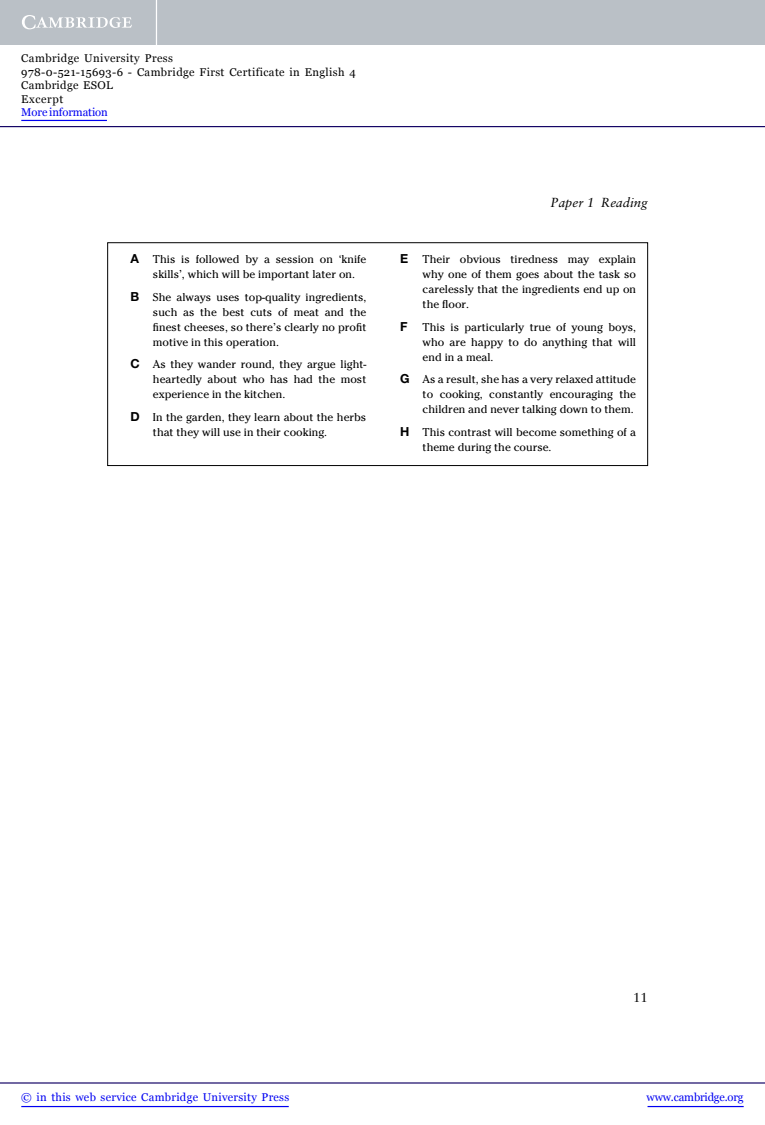
<style>
.page{position:relative;width:765px;height:1125px;background:#fff}
.page>*{position:absolute;margin:0;border:0;box-sizing:border-box;transform-origin:0 0}
.t1{font:italic 13.12px "Sabon";color:#000}
.t2{font:13.12px "Sabon";color:#000}
.t3{font:11.25px/15px "Cheltenham";color:#000;text-align:justify}
.t4{font:11.25px/13.5px "Georgia";letter-spacing:.035em;color:#000}
.t5{font:11.25px "Georgia";letter-spacing:.025em;color:#0000f1}
.t6{font:11.25px "Georgia";letter-spacing:-.015em;color:#0000f1}
.t7{font:11.25px "Georgia";letter-spacing:-.01em;color:#0000f1}
.s1{font-family:"Helvetica Neue LT Std";font-weight:700;font-size:12.5px}
</style>
<div class="page">
<div style="left:107px;top:242px;width:541px;height:224px;border:1px solid #000"></div>
<div style="left:0;top:0;width:765px;height:45px;background:#bac0c6"></div>
<svg style="left:22px;top:15px;width:110px;height:14px"></svg>
<hr style="left:156px;top:0;width:1px;height:45px;background:#fff">
<hr style="left:0;top:1082px;width:765px;height:2px;background:#150666">
<hr style="left:648px;top:1106px;width:96px;height:1px;background:#0000f1">
<hr style="left:0;top:126px;width:765px;height:1px;background:#150666">
<hr style="left:21px;top:1106px;width:268px;height:1px;background:#0000f1">
<hr style="left:21px;top:120px;width:86px;height:1px;background:#0000f1">
<p class="t4" style="left:21px;top:52px;width:336px">Cambridge University Press<br>978-0-521-15693-6 - Cambridge First Certificate in English 4<br>Cambridge ESOL<br>Excerpt</p>
<p class="t7" style="left:21px;top:106px;width:88px">More information</p>
<p class="t3" style="left:153px;top:253px;width:215px;text-indent:-23px"><span class="s1">A</span> This is followed by a session on ‘knife skills’, which will be important later on.</p>
<p class="t3" style="left:153px;top:290px;width:215px;text-indent:-23px"><span class="s1">B</span> She always uses top- quality ingredients, such as the best cuts of meat and the finest cheeses, so there’s clearly no profit motive in this operation.</p>
<p class="t3" style="left:153px;top:358px;width:215px;text-indent:-23px"><span class="s1">C</span> As they wander round, they argue light&shy;heartedly about who has had the most experience in the kitchen.</p>
<p class="t3" style="left:153px;top:410px;width:215px;text-indent:-23px"><span class="s1">D</span> In the garden, they learn about the herbs that they will use in their cooking.</p>
<p class="t1" style="left:551px;top:197px;width:98px">Paper 1 Reading</p>
<p class="t3" style="left:423px;top:253px;width:215px;text-indent:-22px"><span class="s1">E</span> Their obvious tiredness may explain why one of them goes about the task so carelessly that the ingredients end up on the floor.</p>
<p class="t3" style="left:423px;top:320px;width:215px;text-indent:-22px"><span class="s1">F</span> This is particularly true of young boys, who are happy to do anything that will end in a meal.</p>
<p class="t3" style="left:423px;top:373px;width:215px;text-indent:-23px"><span class="s1">G</span> As a result, she has a very relaxed attitude to cooking, constantly encouraging the children and never talking down to them.</p>
<p class="t3" style="left:423px;top:425px;width:215px;text-indent:-23px"><span class="s1">H</span> This contrast will become something of a theme during the course.</p>
<p class="t2" style="left:633px;top:992px;width:16px">11</p>
<p class="t5" style="left:21px;top:1091px;width:269px">© in this web service Cambridge University Press</p>
<p class="t6" style="left:647px;top:1091px;width:99px">www.cambridge.org</p>
</div>
